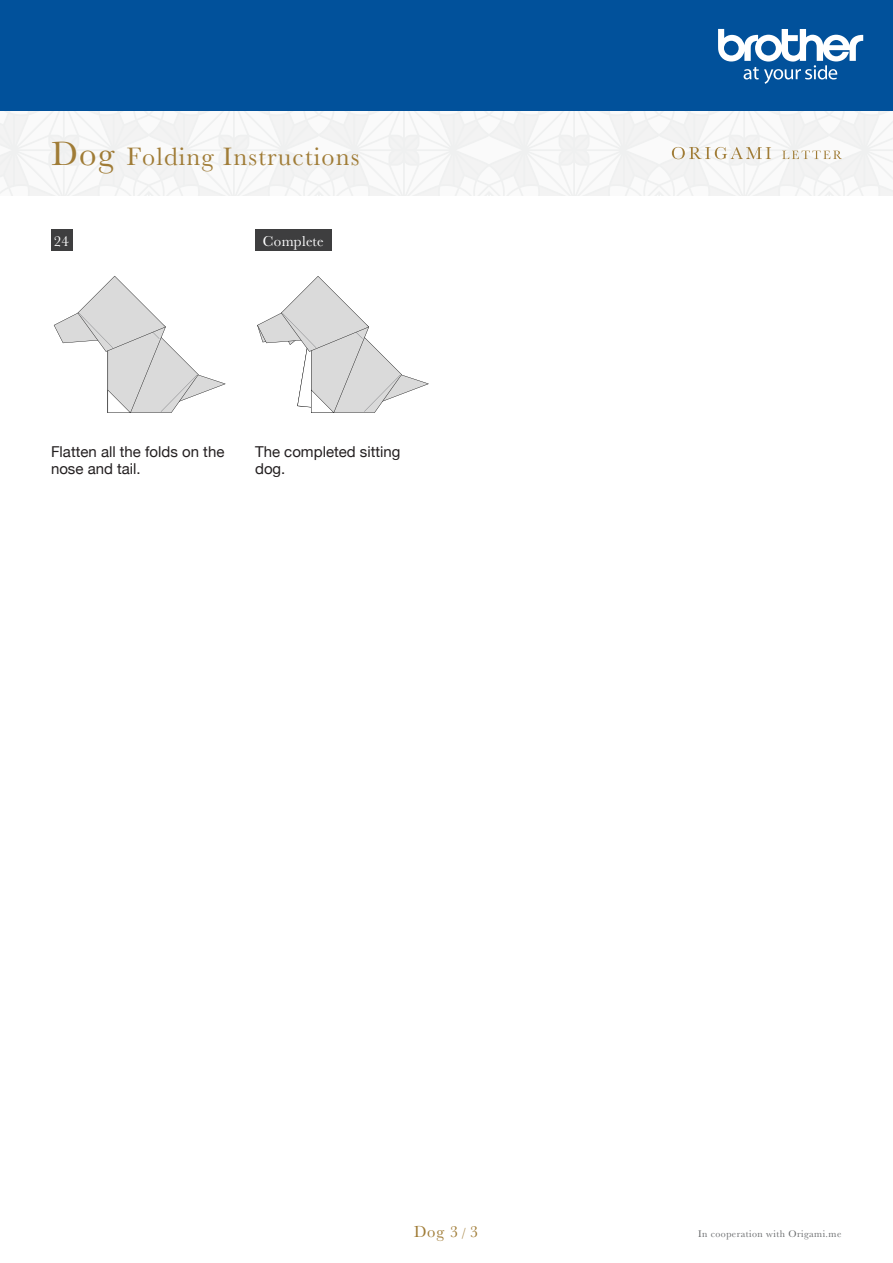
<style>
.page{position:relative;width:893px;height:1263px;background:#fff}
.page>*{position:absolute;margin:0;border:0;box-sizing:border-box;transform-origin:0 0}
.t1{font:25.95px "Baskerville URW";letter-spacing:.045em;color:#a07c36}
.t2{font:16.5px "Baskerville URW";color:#a07c36}
.t3{font:15px/16.5px "Helvetica Neue";color:#231f20}
.t4{font:14.85px "Baskerville URW";letter-spacing:.025em;color:#fff}
.t5{font:9.9px "Baskerville URW";letter-spacing:.045em;color:#67696b}
.s1{font-size:34.65px}
.s2{font-size:12.3px}
</style>
<div class="page">
<svg style="left:54px;top:276px;width:171px;height:137px"></svg>
<svg style="left:257px;top:276px;width:172px;height:137px"></svg>
<div style="left:255px;top:230px;width:77px;height:21px;background:#3e3e3f"></div>
<div style="left:51px;top:230px;width:21px;height:21px;background:#3e3e3f"></div>
<div style="left:0;top:111px;width:893px;height:85px;background:#f5f6f6"></div>
<svg style="left:672px;top:147px;width:170px;height:12px"></svg>
<div style="left:0;top:0;width:893px;height:111px;background:#01519b"></div>
<svg style="left:718px;top:29px;width:145px;height:55px"></svg>
<h1 class="t1" style="left:51px;top:139px;width:310px"><span class="s1">Dog</span> Folding Instructions</h1>
<p class="t4" style="left:54px;top:231px;width:17px">24</p>
<p class="t4" style="left:263px;top:231px;width:62px">Complete</p>
<p class="t3" style="left:51px;top:444px;width:175px">Flatten all the folds on the nose and tail.</p>
<p class="t3" style="left:255px;top:444px;width:147px">The completed sitting dog.</p>
<p class="t2" style="left:414px;top:1220px;width:66px">Dog 3 <span class="s2">/</span>3</p>
<p class="t5" style="left:698px;top:1227px;width:145px">In cooperation with Origami.me</p>
</div>
